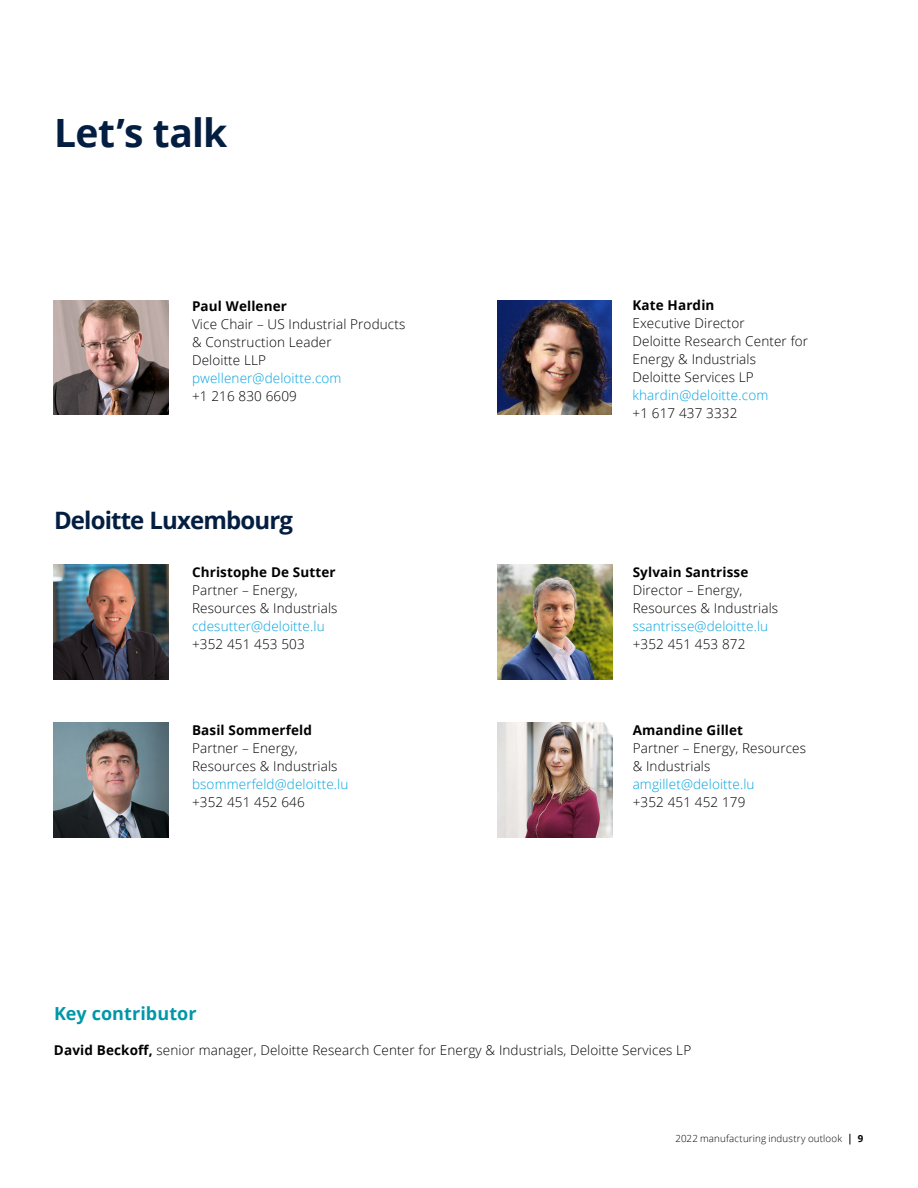
<style>
.page{position:relative;width:918px;height:1188px;background:#fff}
.page>*{position:absolute;margin:0;border:0;box-sizing:border-box;transform-origin:0 0}
.t1{font:700 39px "Open Sans";letter-spacing:-.015em;color:#041e42}
.t2{font:700 24px "Open Sans";letter-spacing:-.035em;color:#041e42}
.t3{font:700 18px "Open Sans";letter-spacing:.005em;color:#0097a9}
.t4{font:300 13.5px/18px "Open Sans";letter-spacing:.01em;color:#000}
.t5{font:300 13.5px "Open Sans";letter-spacing:.01em;color:#00a3e0}
.t6{font:700 13.5px "Open Sans";letter-spacing:.01em;color:#000}
.t7{font:300 9.75px "Open Sans";letter-spacing:.015em;color:#000}
.t8{font:700 9.75px "Open Sans";color:#000}
.s1{font-weight:700}
</style>
<div class="page">
<img style="left:54px;top:300px;width:115px;height:115px">
<img style="left:497px;top:300px;width:115px;height:115px">
<img style="left:498px;top:564px;width:114px;height:115px">
<img style="left:54px;top:722px;width:115px;height:115px">
<img style="left:497px;top:722px;width:116px;height:115px">
<img style="left:54px;top:564px;width:115px;height:115px">
<h1 class="t1" style="left:54px;top:106px;width:175px">Let’s talk</h1>
<p class="t6" style="left:192px;top:296px;width:96px">Paul Wellener</p>
<p class="t4" style="left:192px;top:314px;width:215px">Vice Chair – US Industrial Products &amp; Construction Leader<br>Deloitte LLP</p>
<p class="t5" style="left:192px;top:368px;width:151px">pwellener@deloitte.com</p>
<p class="t4" style="left:192px;top:386px;width:106px">+1 216 830 6609</p>
<h2 class="t2" style="left:54px;top:503px;width:240px">Deloitte Luxembourg</h2>
<p class="t6" style="left:192px;top:563px;width:145px">Christophe De Sutter</p>
<p class="t4" style="left:192px;top:581px;width:147px">Partner – Energy,<br>Resources &amp; Industrials</p>
<p class="t5" style="left:192px;top:617px;width:134px">cdesutter@deloitte.lu</p>
<p class="t4" style="left:192px;top:635px;width:114px">+352 451 453 503</p>
<p class="t6" style="left:192px;top:720px;width:121px">Basil Sommerfeld</p>
<p class="t4" style="left:192px;top:739px;width:147px">Partner – Energy,<br>Resources &amp; Industrials</p>
<p class="t5" style="left:192px;top:775px;width:158px">bsommerfeld@deloitte.lu</p>
<p class="t4" style="left:192px;top:793px;width:114px">+352 451 452 646</p>
<p class="t6" style="left:633px;top:296px;width:83px">Kate Hardin</p>
<p class="t4" style="left:633px;top:314px;width:177px">Executive Director<br>Deloitte Research Center for<br>Energy &amp; Industrials<br>Deloitte Services LP</p>
<p class="t5" style="left:633px;top:386px;width:137px">khardin@deloitte.com</p>
<p class="t4" style="left:633px;top:404px;width:106px">+1 617 437 3332</p>
<p class="t6" style="left:633px;top:562px;width:117px">Sylvain Santrisse</p>
<p class="t4" style="left:633px;top:581px;width:147px">Director – Energy,<br>Resources &amp; Industrials</p>
<p class="t5" style="left:633px;top:617px;width:137px">ssantrisse@deloitte.lu</p>
<p class="t4" style="left:633px;top:635px;width:114px">+352 451 453 872</p>
<p class="t6" style="left:633px;top:720px;width:112px">Amandine Gillet</p>
<p class="t4" style="left:633px;top:738px;width:175px">Partner – Energy, Resources &amp; Industrials</p>
<p class="t5" style="left:633px;top:775px;width:123px">amgillet@deloitte.lu</p>
<p class="t4" style="left:633px;top:792px;width:114px">+352 451 452 179</p>
<h3 class="t3" style="left:54px;top:1001px;width:144px">Key contributor</h3>
<p class="t4" style="left:54px;top:1040px;width:639px"><span class="s1">David Beckoff,</span> senior manager, Deloitte Research Center for Energy &amp; Industrials, Deloitte Services LP</p>
<p class="t7" style="left:676px;top:1132px;width:168px">2022 manufacturing industry outlook</p>
<p class="t8" style="left:858px;top:1132px;width:7px">9</p>
</div>
